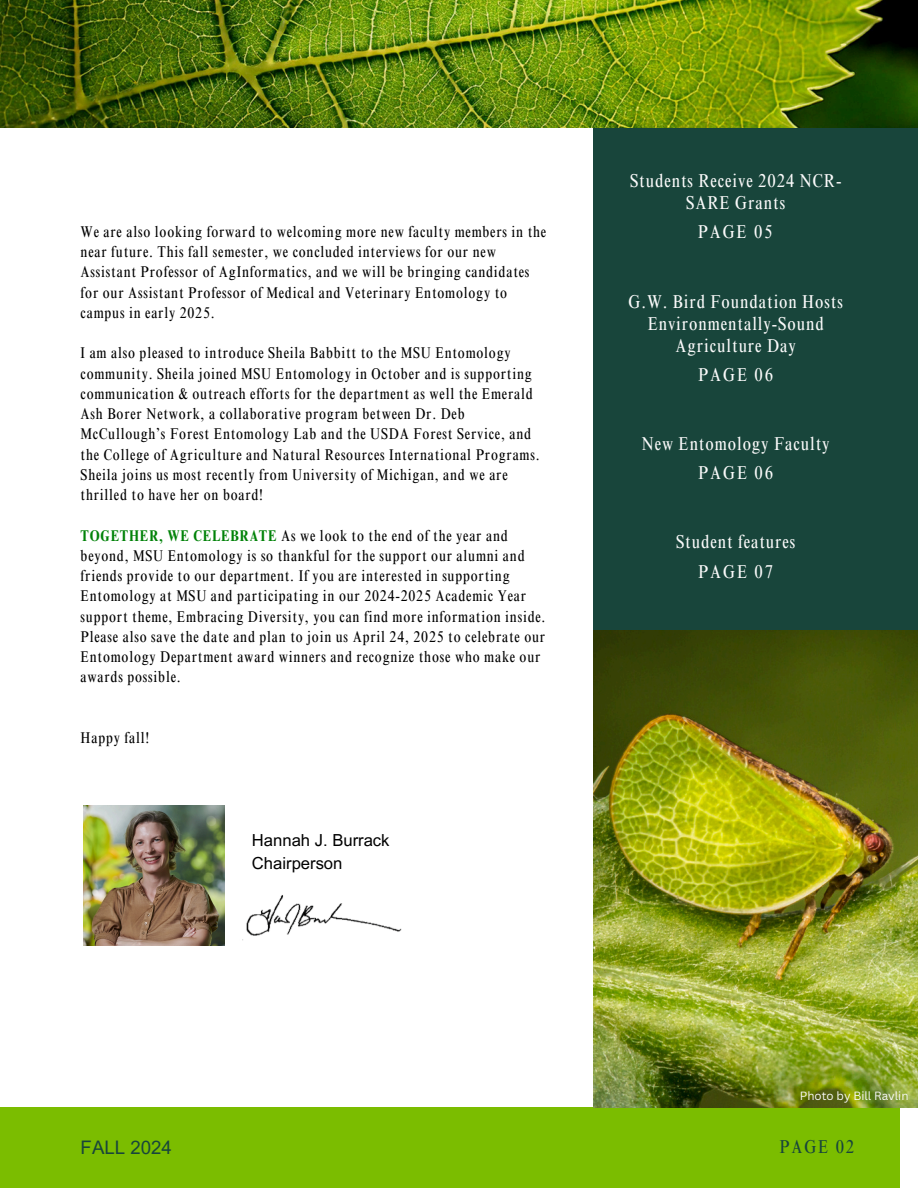
<style>
.page{position:relative;width:918px;height:1188px;background:#fff}
.page>*{position:absolute;margin:0;border:0;box-sizing:border-box;transform-origin:0 0}
.t1{font:condensed 18.6px/22.2px "Times NRMT Pro";letter-spacing:.05em;color:#fafafa;text-align:center}
.t2{font:18.6px "Arial MT Pro";color:#18453b}
.t3{font:condensed 18.6px "Times NRMT Pro";letter-spacing:.1em;color:#18453b}
.t4{font:16.65px/22.8px "Arial MT Pro";color:#000}
.t5{font:condensed 15.6px/20.2px "Times NRMT Pro";letter-spacing:.05em;color:#000}
.t6{font:11.55px "Canva Sans";color:#fafafa}
.s1{font-weight:700;color:#008208}
</style>
<div class="page">
<div style="left:594px;top:0;width:324px;height:689px;background:#18453b"></div>
<div style="left:0;top:1107px;width:900px;height:81px;background:#7bbd00"></div>
<img style="left:594px;top:631px;width:324px;height:477px">
<img style="left:242px;top:895px;width:160px;height:46px">
<img style="left:83px;top:805px;width:141px;height:141px">
<img style="left:0;top:0;width:918px;height:127px">
<h2 class="t5" style="left:81px;top:223px;width:467px">We are also looking forward to welcoming more new faculty members in the near future. This fall semester, we concluded interviews for our new Assistant Professor of AgInformatics, and we will be bringing candidates for our Assistant Professor of Medical and Veterinary Entomology to campus in early 2025.</h2>
<h1 class="t5" style="left:81px;top:345px;width:461px">I am also pleased to introduce Sheila Babbitt to the MSU Entomology community. Sheila joined MSU Entomology in October and is supporting communication &amp; outreach efforts for the department as well the Emerald Ash Borer Network, a collaborative program between Dr. Deb McCullough’s Forest Entomology Lab and the USDA Forest Service, and the College of Agriculture and Natural Resources International Programs.<br>Sheila joins us most recently from University of Michigan, and we are thrilled to have her on board!</h1>
<h2 class="t5" style="left:81px;top:527px;width:466px"><span class="s1">TOGETHER, WE CELEBRATE</span> As we look to the end of the year and beyond, MSU Entomology is so thankful for the support our alumni and friends provide to our department. If you are interested in supporting Entomology at MSU and participating in our 2024-2025 Academic Year support theme, Embracing Diversity, you can find more information inside.<br>Please also save the date and plan to join us April 24, 2025 to celebrate our Entomology Department award winners and recognize those who make our awards possible.</h2>
<h1 class="t5" style="left:81px;top:730px;width:70px">Happy fall!</h1>
<h2 class="t4" style="left:252px;top:831px;width:139px">Hannah J. Burrack<br>Chairperson</h2>
<h3 class="t1" style="left:630px;top:172px;width:213px">Students Receive 2024 NCR-<br>SARE Grants</h3>
<p class="t1" style="left:698px;top:223px;width:76px">PAGE 05</p>
<h1 class="t1" style="left:628px;top:292px;width:216px">G.W. Bird Foundation Hosts<br>Environmentally-Sound<br>Agriculture Day</h1>
<h2 class="t1" style="left:698px;top:366px;width:76px">PAGE 06</h2>
<h1 class="t1" style="left:642px;top:435px;width:189px">New Entomology Faculty</h1>
<h3 class="t1" style="left:698px;top:464px;width:76px">PAGE 06</h3>
<h3 class="t1" style="left:676px;top:533px;width:121px">Student features</h3>
<h3 class="t1" style="left:698px;top:562px;width:76px">PAGE 07</h3>
<p class="t6" style="left:800px;top:1088px;width:110px">Photo by Bill Ravlin</p>
<p class="t2" style="left:81px;top:1141px;width:93px">FALL 2024</p>
<p class="t3" style="left:779px;top:1140px;width:76px">PAGE 02</p>
</div>
